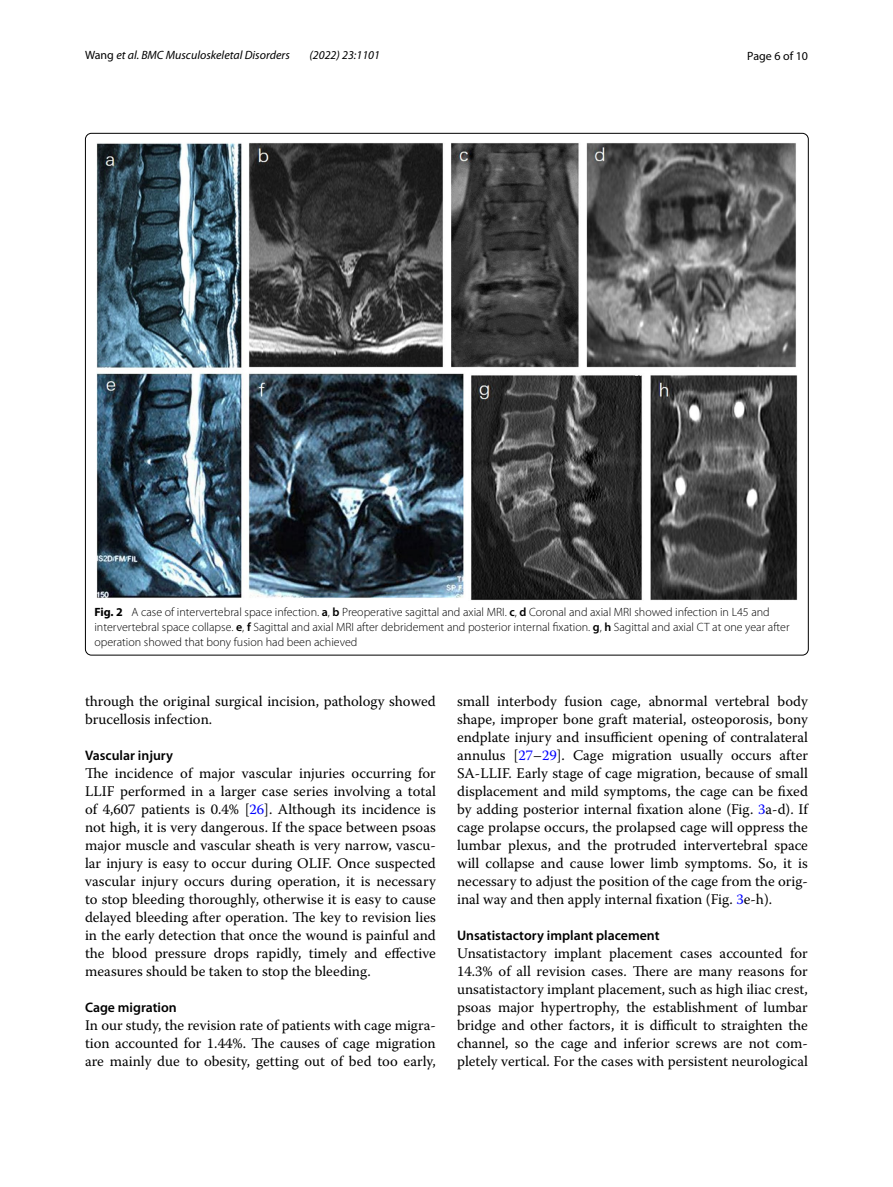
<style>
.page{position:relative;width:893px;height:1187px;background:#fff}
.page>*{position:absolute;margin:0;border:0;box-sizing:border-box;transform-origin:0 0}
.t1{font:14.7px/18px "Warnock Pro";color:#000;text-align:justify}
.t2{font:600 13.8px "Myriad Pro";color:#000}
.t3{font:300 12px/15px "Myriad Pro";color:#000}
.t4{font:italic 12px "Myriad Pro";color:#000}
.t5{font:12px "Myriad Pro";color:#000}
.s1{font-style:normal}
.s2{font-weight:700}
.s3{font-weight:600}
.s4{color:#00f}
</style>
<div class="page">
<img style="left:97px;top:143px;width:700px;height:457px">
<p class="t4" style="left:85px;top:48px;width:206px"><span class="s1">Wang</span> et al. BMC Musculoskeletal Disorders</p>
<p class="t4" style="left:309px;top:48px;width:72px">(2022) 23:1101</p>
<p class="t5" style="left:747px;top:48px;width:62px">Page 6 of 10</p>
<p class="t3" style="left:94px;top:604px;width:697px"><span class="s2">Fig. 2</span> A case of intervertebral space infection. <span class="s3">a</span>, <span class="s3">b</span> Preoperative sagittal and axial MRI. <span class="s3">c</span>, <span class="s3">d</span> Coronal and axial MRI showed infection in L45 and intervertebral space collapse. <span class="s3">e</span>, <span class="s3">f</span> Sagittal and axial MRI after debridement and posterior internal fixation. <span class="s3">g</span>, <span class="s3">h</span> Sagittal and axial CT at one year after operation showed that bony fusion had been achieved</p>
<p class="t1" style="left:85px;top:691px;width:352px">through the original surgical incision, pathology showed brucellosis infection.</p>
<p class="t2" style="left:85px;top:746px;width:90px">Vascular injury</p>
<p class="t1" style="left:85px;top:763px;width:352px">The incidence of major vascular injuries occurring for LLIF performed in a larger case series involving a total of 4,607 patients is 0.4% [<span class="s4">26</span>]. Although its incidence is not high, it is very dangerous. If the space between psoas major muscle and vascular sheath is very narrow, vascu&shy;lar injury is easy to occur during OLIF. Once suspected vascular injury occurs during operation, it is necessary to stop bleeding thoroughly, otherwise it is easy to cause delayed bleeding after operation. The key to revision lies in the early detection that once the wound is painful and the blood pressure drops rapidly, timely and effective measures should be taken to stop the bleeding.</p>
<p class="t2" style="left:85px;top:998px;width:93px">Cage migration</p>
<p class="t1" style="left:85px;top:1015px;width:352px">In our study, the revision rate of patients with cage migra&shy;tion accounted for 1.44%. The causes of cage migration are mainly due to obesity, getting out of bed too early,</p>
<p class="t1" style="left:457px;top:691px;width:352px">small interbody fusion cage, abnormal vertebral body shape, improper bone graft material, osteoporosis, bony endplate injury and insufficient opening of contralateral annulus [<span class="s4">27</span>–<span class="s4">29</span>]. Cage migration usually occurs after SA-LLIF. Early stage of cage migration, because of small displacement and mild symptoms, the cage can be fixed by adding posterior internal fixation alone (Fig. <span class="s4">3</span>a-d). If cage prolapse occurs, the prolapsed cage will oppress the lumbar plexus, and the protruded intervertebral space will collapse and cause lower limb symptoms. So, it is necessary to adjust the position of the cage from the orig&shy;inal way and then apply internal fixation (Fig. <span class="s4">3</span>e-h).</p>
<p class="t2" style="left:457px;top:926px;width:204px">Unsatistactory implant placement</p>
<p class="t1" style="left:457px;top:943px;width:352px">Unsatistactory implant placement cases accounted for 14.3% of all revision cases. There are many reasons for unsatistactory implant placement, such as high iliac crest, psoas major hypertrophy, the establishment of lumbar bridge and other factors, it is difficult to straighten the channel, so the cage and inferior screws are not com&shy;pletely vertical. For the cases with persistent neurological</p>
</div>
